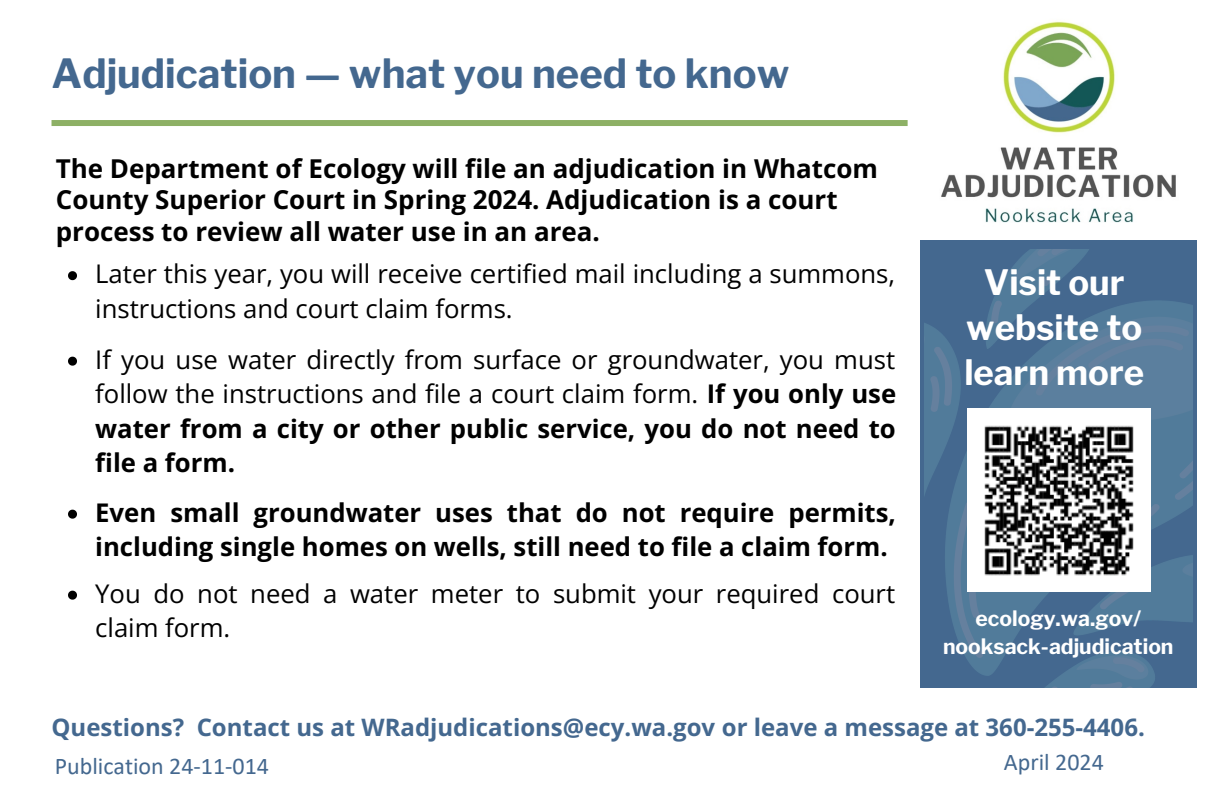
<style>
.page{position:relative;width:1224px;height:792px;background:#fff}
.page>*{position:absolute;margin:0;border:0;box-sizing:border-box;transform-origin:0 0}
.t1{font:700 40px "Libre Franklin";color:#44688f}
.t2{font:700 34.8px/45px "Libre Franklin";color:#fff;text-align:center}
.t3{font:700 26px/31.6px "Open Sans";color:#000}
.t4{font:25.8px/34.4px "Open Sans";color:#000}
.t5{font:700 25.8px/34.4px "Open Sans";color:#000}
.t6{font:700 24px "Open Sans";color:#44688f}
.t7{font:24px "Calibri";color:#44688f}
.t8{font:700 21px "Libre Franklin";color:#fff}
.s1{font-weight:700}
</style>
<div class="page">
<div style="left:52px;top:120px;width:856px;height:6px;background:#8db065"></div>
<svg style="left:68px;top:271px;width:9px;height:9px"></svg>
<svg style="left:68px;top:357px;width:9px;height:9px"></svg>
<svg style="left:68px;top:510px;width:9px;height:9px"></svg>
<svg style="left:68px;top:591px;width:9px;height:9px"></svg>
<img style="left:941px;top:21px;width:235px;height:202px">
<div style="left:920px;top:240px;width:277px;height:448px;background:#44688f"></div>
<img style="left:924px;top:250px;width:269px;height:438px">
<img style="left:967px;top:408px;width:183px;height:183px">
<p class="t1" style="left:52px;top:49px;width:739px">Adjudication — what you need to know</p>
<p class="t3" style="left:56px;top:152px;width:824px">The Department of Ecology will file an adjudication in Whatcom<br>County Superior Court in Spring 2024. Adjudication is a court process to review all water use in an area.</p>
<h1 class="t4" style="left:95px;top:256px;width:801px">Later this year, you will receive certified mail including a summons, instructions and court claim forms.</h1>
<h3 class="t4" style="left:95px;top:341px;width:802px;text-align:justify">If you use water directly from surface or groundwater, you must follow the instructions and file a court claim form. <span class="s1">If you only use water from a city or other public service, you do not need to file a form.</span></h3>
<p class="t5" style="left:95px;top:494px;width:802px">Even small groundwater uses that do not require permits, including single homes on wells, still need to file a claim form.</p>
<p class="t4" style="left:95px;top:575px;width:801px">You do not need a water meter to submit your required court claim form.</p>
<p class="t2" style="left:964px;top:260px;width:181px">Visit our website to learn more</p>
<p class="t8" style="left:976px;top:605px;width:167px">ecology.wa.gov/</p>
<h2 class="t8" style="left:943px;top:634px;width:232px">nooksack-adjudication</h2>
<p class="t6" style="left:52px;top:711px;width:1095px">Questions? Contact us at WRadjudications@ecy.wa.gov or leave a message at 360-255-4406.</p>
<p class="t7" style="left:55px;top:749px;width:216px">Publication 24-11-014</p>
<p class="t7" style="left:1004px;top:745px;width:101px">April 2024</p>
</div>
